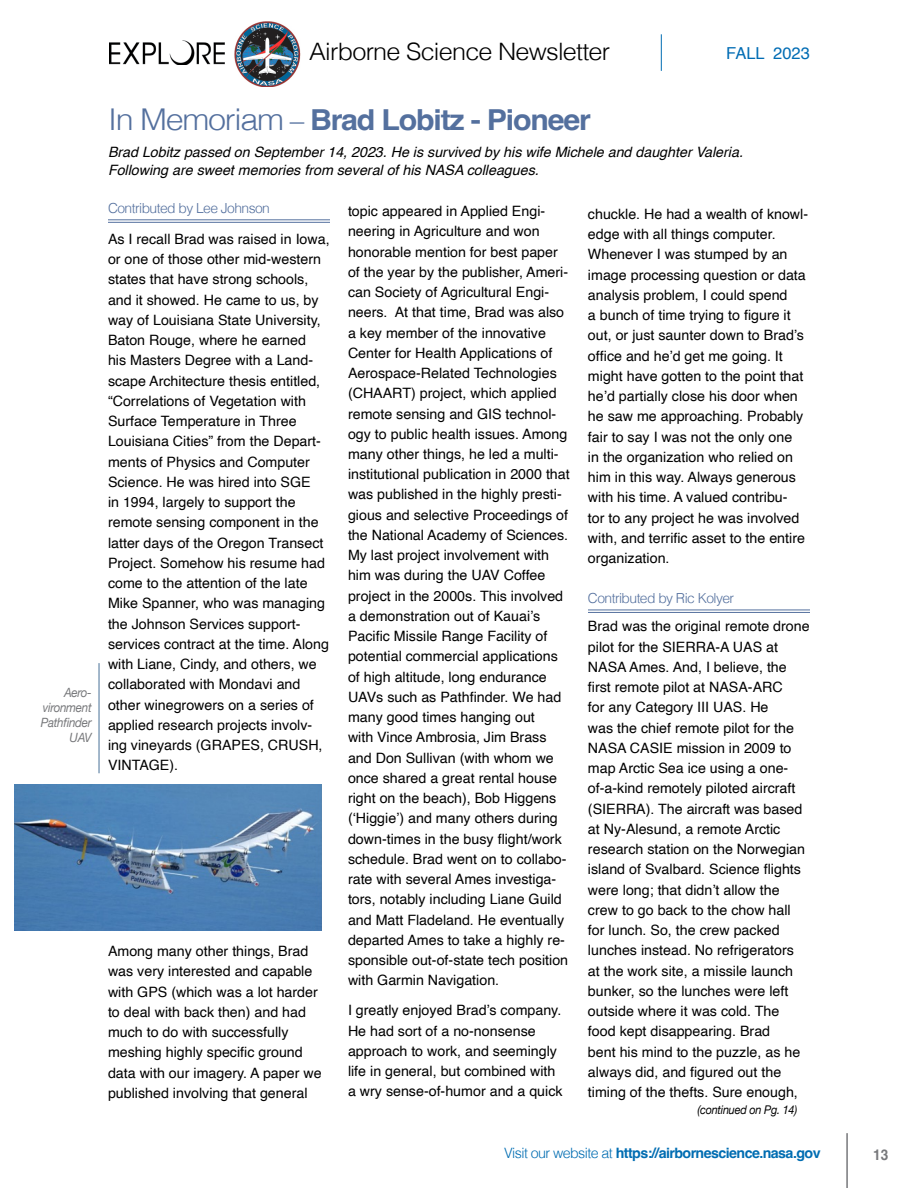
<style>
.page{position:relative;width:918px;height:1188px;background:#fff}
.page>*{position:absolute;margin:0;border:0;box-sizing:border-box;transform-origin:0 0}
.t1{font:700 28.95px "Helvetica";letter-spacing:-.04em;color:#54709e;scale:1.05 1}
.t2{font:300 24px "Helvetica";letter-spacing:-.03em;color:#000;scale:1.05 1}
.t3{font:16.5px "Helvetica";color:#006cb4}
.t4{font:700 15px "Helvetica";color:#77787b;scale:.91 1}
.t5{font:14.25px/20.2px "Helvetica";color:#000}
.t6{font:italic 14.25px/18px "Helvetica";color:#000}
.t7{font:700 14.25px "Helvetica";letter-spacing:-.04em;color:#016db2}
.t8{font:300 13.8px "Helvetica";letter-spacing:-.04em;color:#54709e}
.t9{font:italic 12.75px/15px "Helvetica Neue";letter-spacing:-.025em;color:#77787b;text-align:right;scale:.91 1}
.t10{font:italic 12px "Helvetica Neue";letter-spacing:-.02em;color:#000;scale:.91 1}
.s1{font-weight:300;font-size:30px}
.s2{font-weight:300;font-size:27px}
.s3{font-weight:300}
</style>
<div class="page">
<img style="left:234px;top:21px;width:67px;height:65px">
<img style="left:109px;top:41px;width:115px;height:23px">
<hr style="left:661px;top:34px;width:1px;height:37px;background:#016db2">
<hr style="left:846px;top:1133px;width:2px;height:55px;background:#77787b">
<hr style="left:108px;top:220px;width:222px;height:1px;background:#54709e">
<hr style="left:108px;top:222px;width:222px;height:1px;background:#54709e">
<hr style="left:588px;top:610px;width:222px;height:1px;background:#54709e">
<hr style="left:588px;top:612px;width:222px;height:1px;background:#54709e">
<img style="left:15px;top:785px;width:306px;height:145px">
<hr style="left:98px;top:663px;width:2px;height:110px;background:#85a0ba">
<h2 class="t2" style="left:309px;top:31px;width:288px">Airborne Science Newsletter</h2>
<p class="t3" style="left:726px;top:40px;width:85px">FALL 2023</p>
<p class="t9" style="left:41px;top:686px;width:57px">Aero&shy;vironment<br>Pathfinder<br>UAV</p>
<h1 class="t1" style="left:108px;top:102px;width:461px"><span class="s1">In Memoriam</span> <span class="s2">–</span> Brad Lobitz - Pioneer</h1>
<p class="t6" style="left:108px;top:143px;width:637px">Brad Lobitz passed on September 14, 2023. He is survived by his wife Michele and daughter Valeria.<br>Following are sweet memories from several of his NASA colleagues.</p>
<p class="t8" style="left:108px;top:197px;width:163px">Contributed by Lee Johnson</p>
<p class="t5" style="left:108px;top:229px;width:223px">As I recall Brad was raised in Iowa, or one of those other mid-western states that have strong schools, and it showed. He came to us, by way of Louisiana State University,<br>Baton Rouge, where he earned<br>his Masters Degree with a Land&shy;scape Architecture thesis entitled, “Correlations of Vegetation with<br>Surface Temperature in Three<br>Louisiana Cities” from the Depart&shy;ments of Physics and Computer<br>Science. He was hired into SGE<br>in 1994, largely to support the remote sensing component in the latter days of the Oregon Transect<br>Project. Somehow his resume had come to the attention of the late<br>Mike Spanner, who was managing the Johnson Services support&shy;services contract at the time. Along with Liane, Cindy, and others, we collaborated with Mondavi and other winegrowers on a series of applied research projects involv&shy;ing vineyards (GRAPES, CRUSH,<br>VINTAGE).</p>
<p class="t5" style="left:108px;top:941px;width:215px">Among many other things, Brad was very interested and capable with GPS (which was a lot harder to deal with back then) and had much to do with successfully meshing highly specific ground data with our imagery. A paper we published involving that general</p>
<p class="t5" style="left:348px;top:201px;width:223px">topic appeared in Applied Engi&shy;neering in Agriculture and won honorable mention for best paper of the year by the publisher, Ameri&shy;can Society of Agricultural Engi&shy;neers. At that time, Brad was also a key member of the innovative Center for Health Applications of Aerospace-Related Technologies (CHAART) project, which applied remote sensing and GIS technol&shy;ogy to public health issues. Among many other things, he led a multi&shy;institutional publication in 2000 that was published in the highly presti&shy;gious and selective Proceedings of the National Academy of Sciences.<br>My last project involvement with him was during the UAV Coffee project in the 2000s. This involved a demonstration out of Kauai’s Pacific Missile Range Facility of potential commercial applications of high altitude, long endurance UAVs such as Pathfinder. We had many good times hanging out<br>with Vince Ambrosia, Jim Brass and Don Sullivan (with whom we once shared a great rental house right on the beach), Bob Higgens (‘Higgie’) and many others during down-times in the busy flight/work schedule. Brad went on to collabo&shy;rate with several Ames investiga&shy;tors, notably including Liane Guild and Matt Fladeland. He eventually departed Ames to take a highly re&shy;sponsible out-of-state tech position with Garmin Navigation.</p>
<p class="t5" style="left:348px;top:1001px;width:216px">I greatly enjoyed Brad’s company.<br>He had sort of a no-nonsense approach to work, and seemingly life in general, but combined with a wry sense-of-humor and a quick</p>
<p class="t5" style="left:588px;top:204px;width:222px">chuckle. He had a wealth of knowl&shy;edge with all things computer.<br>Whenever I was stumped by an image processing question or data analysis problem, I could spend<br>a bunch of time trying to figure it out, or just saunter down to Brad’s office and he’d get me going. It might have gotten to the point that he’d partially close his door when he saw me approaching. Probably fair to say I was not the only one<br>in the organization who relied on him in this way. Always generous with his time. A valued contribu-<br>tor to any project he was involved with, and terrific asset to the entire organization.</p>
<p class="t8" style="left:588px;top:586px;width:148px">Contributed by Ric Kolyer</p>
<p class="t5" style="left:588px;top:617px;width:223px">Brad was the original remote drone pilot for the SIERRA-A UAS at<br>NASA Ames. And, I believe, the first remote pilot at NASA-ARC<br>for any Category III UAS. He<br>was the chief remote pilot for the<br>NASA CASIE mission in 2009 to map Arctic Sea ice using a one&shy;of-a-kind remotely piloted aircraft (SIERRA). The aircraft was based at Ny-Alesund, a remote Arctic research station on the Norwegian island of Svalbard. Science flights were long; that didn’t allow the crew to go back to the chow hall for lunch. So, the crew packed lunches instead. No refrigerators<br>at the work site, a missile launch bunker, so the lunches were left outside where it was cold. The food kept disappearing. Brad<br>bent his mind to the puzzle, as he always did, and figured out the timing of the thefts. Sure enough,</p>
<p class="t10" style="left:697px;top:1101px;width:111px">(continued on Pg. 14)</p>
<p class="t7" style="left:504px;top:1144px;width:318px"><span class="s3">Visit our website at</span> https://airbornescience.nasa.gov</p>
<p class="t4" style="left:873px;top:1145px;width:18px">13</p>
</div>
